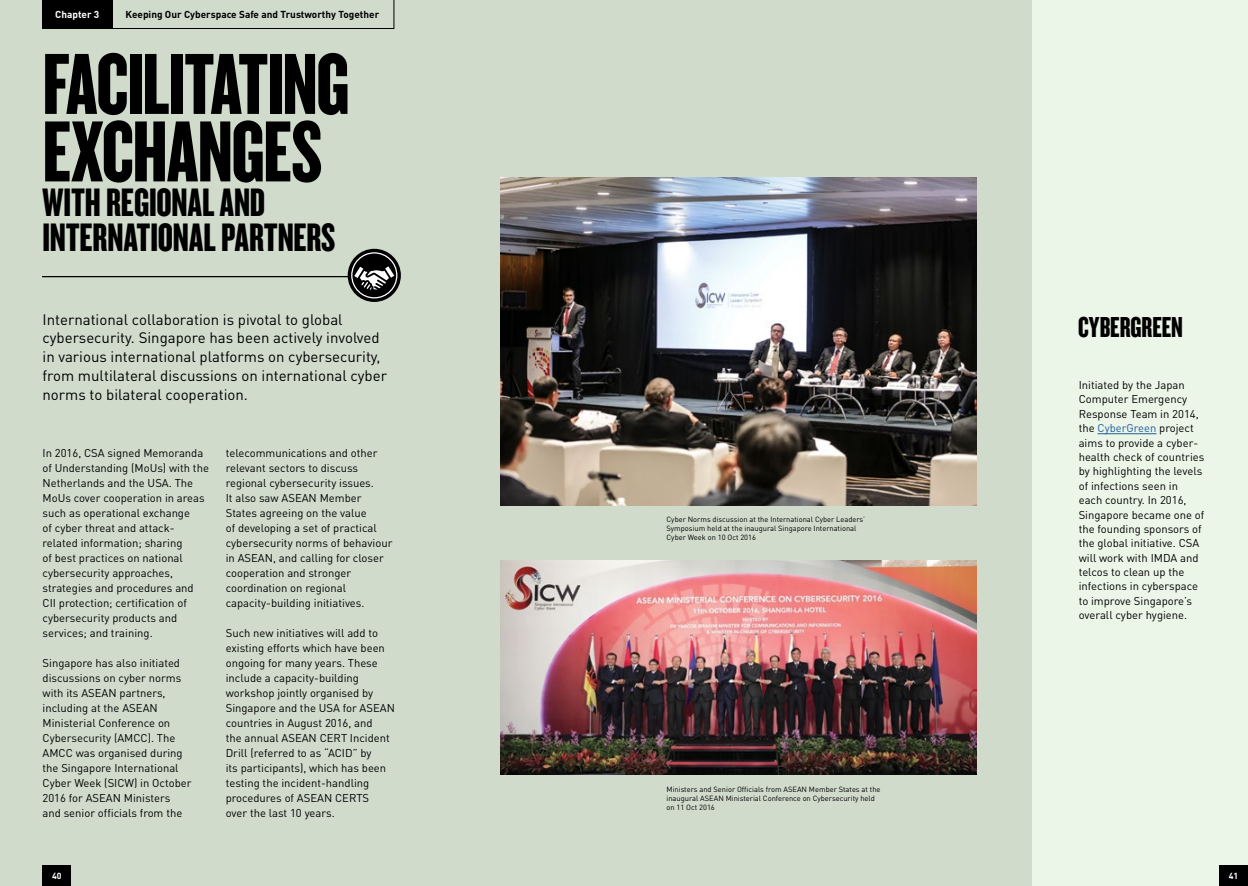
<style>
.page{position:relative;width:1248px;height:886px;background:#fff}
.page>*{position:absolute;margin:0;border:0;box-sizing:border-box;transform-origin:0 0}
.t1{font:90px/67.5px "Knockout HTF68 Full Featherwt";letter-spacing:-.015em;color:#000}
.t2{font:41.25px/35px "Knockout HTF68 Full Featherwt";color:#000}
.t3{font:30px "Knockout HTF68 Full Featherwt";color:#000}
.t4{font:15px/18.8px "DIN Pro";color:#000}
.t5{font:11.25px/15px "DIN Pro";color:#000}
.t6{font:700 10px "DIN Pro";color:#000}
.t7{font:700 10px "DIN Pro";color:#fff}
.t8{font:700 8.75px "DIN Pro";color:#fff}
.t9{font:7.5px/9px "DIN Pro";color:#000}
.s1{color:#215e9e}
</style>
<div class="page">
<div style="left:0;top:0;width:1247px;height:886px;background:#d0dbcc"></div>
<div style="left:1032px;top:0;width:215px;height:886px;background:#ebf5e8"></div>
<hr style="left:42px;top:276px;width:356px;height:1px;background:#000">
<div style="left:43px;top:865px;width:28px;height:21px;background:#000"></div>
<div style="left:1219px;top:865px;width:28px;height:21px;background:#000"></div>
<hr style="left:1097px;top:433px;width:59px;height:1px;background:#215e9e">
<img style="left:500px;top:178px;width:476px;height:327px">
<img style="left:500px;top:560px;width:476px;height:215px">
<svg style="left:347px;top:249px;width:54px;height:53px"></svg>
<div style="left:351px;top:252px;width:46px;height:46px;border:1px solid #fff;border-radius:50%"></div>
<svg style="left:354px;top:266px;width:40px;height:24px"></svg>
<svg style="left:113px;top:0;width:281px;height:29px"></svg>
<div style="left:43px;top:0;width:70px;height:29px;background:#000"></div>
<p class="t7" style="left:55px;top:8px;width:46px">Chapter 3</p>
<p class="t6" style="left:125px;top:8px;width:255px">Keeping Our Cyberspace Safe and Trustworthy Together</p>
<h1 class="t1" style="left:43px;top:52px;width:308px">FACILITATING<br>EXCHANGES</h1>
<h2 class="t2" style="left:43px;top:186px;width:294px">WITH REGIONAL AND<br>INTERNATIONAL PARTNERS</h2>
<p class="t4" style="left:43px;top:309px;width:346px">International collaboration is pivotal to global cybersecurity. Singapore has been actively involved in various international platforms on cybersecurity, from multilateral discussions on international cyber norms to bilateral cooperation.</p>
<p class="t5" style="left:43px;top:445px;width:168px">In 2016, CSA signed Memoranda of Understanding (MoUs) with the<br>Netherlands and the USA. The<br>MoUs cover cooperation in areas such as operational exchange<br>of cyber threat and attack&shy;related information; sharing<br>of best practices on national cybersecurity approaches, strategies and procedures and<br>CII protection; certification of cybersecurity products and services; and training.</p>
<p class="t5" style="left:43px;top:655px;width:150px">Singapore has also initiated discussions on cyber norms with its ASEAN partners, including at the ASEAN<br>Ministerial Conference on<br>Cybersecurity (AMCC). The<br>AMCC was organised during the Singapore International<br>Cyber Week (SICW) in October<br>2016 for ASEAN Ministers<br>and senior officials from the</p>
<p class="t5" style="left:226px;top:445px;width:168px">telecommunications and other relevant sectors to discuss regional cybersecurity issues.<br>It also saw ASEAN Member<br>States agreeing on the value<br>of developing a set of practical cybersecurity norms of behaviour in ASEAN, and calling for closer cooperation and stronger coordination on regional capacity-building initiatives.</p>
<p class="t5" style="left:226px;top:625px;width:171px">Such new initiatives will add to existing efforts which have been ongoing for many years. These include a capacity-building workshop jointly organised by<br>Singapore and the USA for ASEAN countries in August 2016, and<br>the annual ASEAN CERT Incident<br>Drill (referred to as “ACID” by<br>its participants), which has been testing the incident-handling procedures of ASEAN CERTS<br>over the last 10 years.</p>
<p class="t9" style="left:666px;top:514px;width:200px">Cyber Norms discussion at the International Cyber Leaders’<br>Symposium held at the inaugural Singapore International<br>Cyber Week on 10 Oct 2016</p>
<p class="t9" style="left:666px;top:785px;width:215px">Ministers and Senior Officials from ASEAN Member States at the inaugural ASEAN Ministerial Conference on Cybersecurity held on 11 Oct 2016</p>
<h3 class="t3" style="left:1078px;top:311px;width:106px">CYBERGREEN</h3>
<p class="t5" style="left:1078px;top:377px;width:127px;line-height:14.4px">Initiated by the Japan<br>Computer Emergency<br>Response Team in 2014, the <span class="s1">CyberGreen</span> project aims to provide a cyber&shy;health check of countries by highlighting the levels of infections seen in each country. In 2016,<br>Singapore became one of the founding sponsors of the global initiative. CSA will work with IMDA and telcos to clean up the infections in cyberspace to improve Singapore’s overall cyber hygiene.</p>
<p class="t8" style="left:52px;top:869px;width:11px">40</p>
<p class="t8" style="left:1228px;top:869px;width:11px">41</p>
</div>
